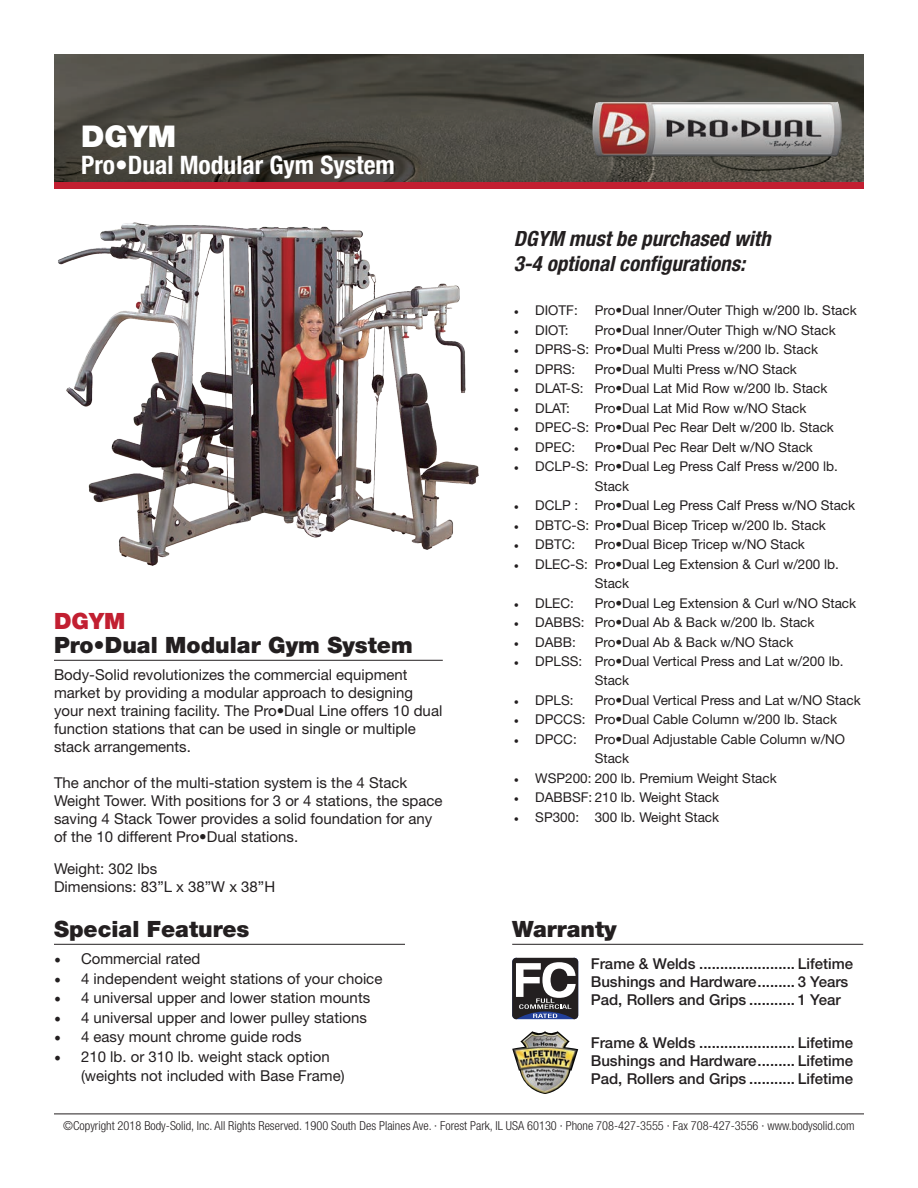
<style>
.page{position:relative;width:918px;height:1188px;background:#fff}
.page>*{position:absolute;margin:0;border:0;box-sizing:border-box;transform-origin:0 0}
.t1{font:900 30px "Helvetica Neue LT Std";color:#fff}
.t2{font:700 condensed 25.5px "Helvetica Neue LT Std";color:#fff}
.t3{font:900 22.5px "Helvetica Neue LT Std";color:#231f20}
.t4{font:900 22.5px "Helvetica Neue LT Std";color:#c21f31}
.t5{font:italic 700 condensed 21px/24.8px "Helvetica Neue LT Std";color:#231f20}
.t6{font:15px/18px "Helvetica Neue LT Std";color:#231f20}
.t7{font:500 15px/18px "Helvetica Neue LT Std";color:#231f20}
.t8{font:13.5px/19.5px "Helvetica Neue LT Std";color:#231f20}
.t9{font:300 condensed 12.3px "Helvetica Neue LT Std";color:#231f20}
.s1{font-family:"Minion Pro";font-size:18px}
.s2{font-family:"Minion Pro"}
</style>
<div class="page">
<img style="left:54px;top:54px;width:810px;height:128px">
<div style="left:54px;top:182px;width:810px;height:7px;background:#c21f31"></div>
<hr style="left:54px;top:1114px;width:810px;height:1px;background:#231f20">
<img style="left:592px;top:102px;width:250px;height:54px">
<img style="left:58px;top:222px;width:421px;height:344px">
<hr style="left:512px;top:944px;width:351px;height:1px;background:#231f20">
<svg style="left:512px;top:958px;width:66px;height:61px"></svg>
<img style="left:512px;top:1031px;width:66px;height:63px">
<hr style="left:54px;top:660px;width:389px;height:1px;background:#231f20">
<hr style="left:54px;top:944px;width:351px;height:1px;background:#231f20">
<h1 class="t1" style="left:81px;top:118px;width:97px">DGYM</h1>
<h2 class="t2" style="left:81px;top:150px;width:315px">Pro•Dual Modular Gym System</h2>
<h3 class="t4" style="left:54px;top:608px;width:73px">DGYM</h3>
<p class="t6" style="left:54px;top:666px;width:390px">Body-Solid revolutionizes the commercial equipment market by providing a modular approach to designing your next training facility. The Pro•Dual Line offers 10 dual function stations that can be used in single or multiple stack arrangements.</p>
<p class="t6" style="left:54px;top:774px;width:390px">The anchor of the multi-station system is the 4 Stack Weight Tower. With positions for 3 or 4 stations, the space saving 4 Stack Tower provides a solid foundation for any of the 10 different Pro•Dual stations.</p>
<p class="t6" style="left:54px;top:860px;width:223px">Weight: 302 lbs<br>Dimensions: 83”L x 38”W x 38”H</p>
<h3 class="t3" style="left:54px;top:632px;width:360px">Pro•Dual Modular Gym System</h3>
<h3 class="t3" style="left:54px;top:916px;width:197px">Special Features</h3>
<p class="t6" style="left:54px;top:949px;width:148px"><span class="s1">•</span> Commercial rated</p>
<p class="t6" style="left:54px;top:969px;width:330px"><span class="s1">•</span> 4 independent weight stations of your choice</p>
<p class="t6" style="left:54px;top:988px;width:318px"><span class="s1">•</span> 4 universal upper and lower station mounts</p>
<p class="t6" style="left:54px;top:1008px;width:314px"><span class="s1">•</span> 4 universal upper and lower pulley stations</p>
<p class="t6" style="left:54px;top:1027px;width:249px"><span class="s1">•</span> 4 easy mount chrome guide rods</p>
<p class="t6" style="left:81px;top:1046px;width:265px;line-height:19.5px;text-indent:-27px"><span class="s1">•</span> 210 lb. or 310 lb. weight stack option (weights not included with Base Frame)</p>
<h3 class="t5" style="left:514px;top:226px;width:258px">DGYM must be purchased with<br>3-4 optional configurations:</h3>
<p class="t8" style="left:514px;top:300px;width:66px"><span class="s2">•</span> DIOTF:</p>
<p class="t8" style="left:595px;top:300px;width:264px">Pro•Dual Inner/Outer Thigh w/200 lb. Stack</p>
<p class="t8" style="left:514px;top:320px;width:56px"><span class="s2">•</span> DIOT:</p>
<p class="t8" style="left:595px;top:320px;width:243px">Pro•Dual Inner/Outer Thigh w/NO Stack</p>
<p class="t8" style="left:514px;top:339px;width:306px"><span class="s2">•</span> DPRS-S: Pro•Dual Multi Press w/200 lb. Stack</p>
<p class="t8" style="left:514px;top:359px;width:63px"><span class="s2">•</span> DPRS:</p>
<p class="t8" style="left:595px;top:359px;width:204px">Pro•Dual Multi Press w/NO Stack</p>
<p class="t8" style="left:514px;top:378px;width:315px"><span class="s2">•</span> DLAT-S: Pro•Dual Lat Mid Row w/200 lb. Stack</p>
<p class="t8" style="left:514px;top:398px;width:58px"><span class="s2">•</span> DLAT:</p>
<p class="t8" style="left:595px;top:398px;width:213px">Pro•Dual Lat Mid Row w/NO Stack</p>
<p class="t8" style="left:514px;top:417px;width:322px"><span class="s2">•</span> DPEC-S: Pro•Dual Pec Rear Delt w/200 lb. Stack</p>
<p class="t8" style="left:514px;top:437px;width:63px"><span class="s2">•</span> DPEC:</p>
<p class="t8" style="left:595px;top:437px;width:220px">Pro•Dual Pec Rear Delt w/NO Stack</p>
<p class="t8" style="left:595px;top:456px;width:245px;text-indent:-81px"><span class="s2">•</span> DCLP-S: Pro•Dual Leg Press Calf Press w/200 lb.<br>Stack</p>
<p class="t8" style="left:514px;top:495px;width:343px"><span class="s2">•</span> DCLP : Pro•Dual Leg Press Calf Press w/NO Stack</p>
<p class="t8" style="left:514px;top:515px;width:314px"><span class="s2">•</span> DBTC-S: Pro•Dual Bicep Tricep w/200 lb. Stack</p>
<p class="t8" style="left:514px;top:534px;width:63px"><span class="s2">•</span> DBTC:</p>
<p class="t8" style="left:595px;top:534px;width:212px">Pro•Dual Bicep Tricep w/NO Stack</p>
<p class="t8" style="left:595px;top:554px;width:246px;text-indent:-81px"><span class="s2">•</span> DLEC-S: Pro•Dual Leg Extension &amp; Curl w/200 lb.<br>Stack</p>
<p class="t8" style="left:514px;top:593px;width:62px"><span class="s2">•</span> DLEC:</p>
<p class="t8" style="left:595px;top:593px;width:263px">Pro•Dual Leg Extension &amp; Curl w/NO Stack</p>
<p class="t8" style="left:514px;top:612px;width:302px"><span class="s2">•</span> DABBS: Pro•Dual Ab &amp; Back w/200 lb. Stack</p>
<p class="t8" style="left:514px;top:632px;width:64px"><span class="s2">•</span> DABB:</p>
<p class="t8" style="left:595px;top:632px;width:200px">Pro•Dual Ab &amp; Back w/NO Stack</p>
<p class="t8" style="left:595px;top:651px;width:250px;text-indent:-81px"><span class="s2">•</span> DPLSS: Pro•Dual Vertical Press and Lat w/200 lb.<br>Stack</p>
<p class="t8" style="left:514px;top:690px;width:61px"><span class="s2">•</span> DPLS:</p>
<p class="t8" style="left:595px;top:690px;width:268px">Pro•Dual Vertical Press and Lat w/NO Stack</p>
<p class="t8" style="left:514px;top:710px;width:325px"><span class="s2">•</span> DPCCS: Pro•Dual Cable Column w/200 lb. Stack</p>
<p class="t8" style="left:514px;top:729px;width:65px"><span class="s2">•</span> DPCC:</p>
<p class="t8" style="left:595px;top:729px;width:252px">Pro•Dual Adjustable Cable Column w/NO<br>Stack</p>
<p class="t8" style="left:514px;top:768px;width:265px"><span class="s2">•</span> WSP200: 200 lb. Premium Weight Stack</p>
<p class="t8" style="left:514px;top:788px;width:207px"><span class="s2">•</span> DABBSF: 210 lb. Weight Stack</p>
<p class="t8" style="left:514px;top:807px;width:207px"><span class="s2">•</span> SP300: 300 lb. Weight Stack</p>
<h3 class="t3" style="left:512px;top:916px;width:106px">Warranty</h3>
<p class="t7" style="left:591px;top:954px;width:264px">Frame &amp; Welds ....................... Lifetime<br>Bushings and Hardware......... 3 Years<br>Pad, Rollers and Grips ........... 1 Year</p>
<p class="t7" style="left:591px;top:1034px;width:264px;text-align:justify">Frame &amp; Welds ....................... Lifetime Bushings and Hardware......... Lifetime Pad, Rollers and Grips ........... Lifetime</p>
<p class="t9" style="left:63px;top:1118px;width:793px">©Copyright 2018 Body-Solid, Inc. All Rights Reserved. 1900 South Des Plaines Ave. · Forest Park, IL USA 60130 · Phone 708-427-3555 · Fax 708-427-3556 · www.bodysolid.com</p>
</div>
